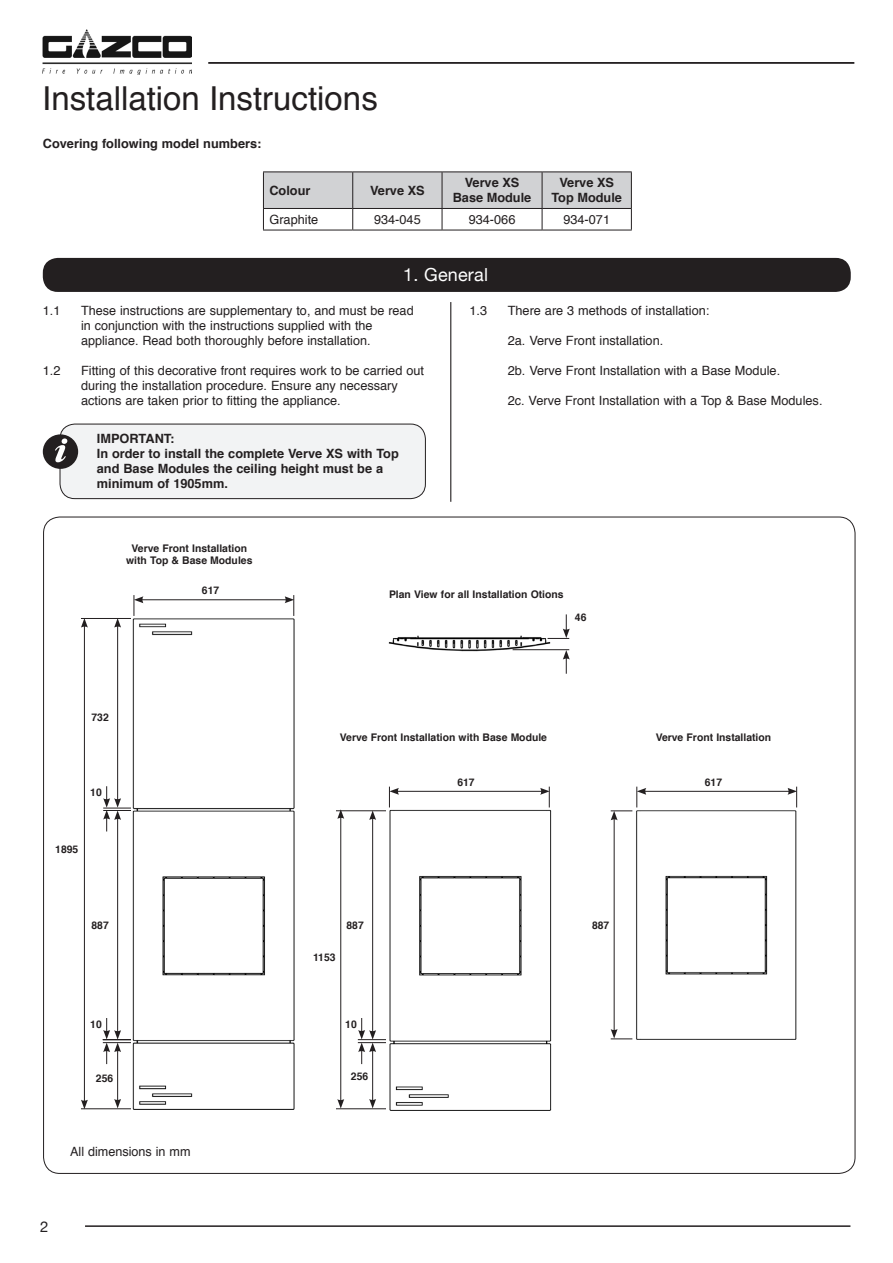
<style>
.page{position:relative;width:893px;height:1263px;background:#fff}
.page>*{position:absolute;margin:0;border:0;box-sizing:border-box;transform-origin:0 0}
.t1{font:33px "Helvetica";color:#231f20}
.Sub_heading{font:18px "Helvetica Neue";letter-spacing:.01em;color:#fff}
.t2{font:15px "Helvetica Neue";color:#231f20}
.Body_copy{font:12.75px/15px "Helvetica";color:#231f20}
.Page_Heading{font:700 12.75px/15px "Helvetica";color:#231f20}
.Body_copy-2{font:700 10.5px "Helvetica";color:#231f20}
</style>
<div class="page">
<hr style="left:85px;top:1225px;width:765px;height:2px;background:#231f20">
<hr style="left:208px;top:62px;width:646px;height:2px;background:#231f20">
<img style="left:43px;top:29px;width:149px;height:46px">
<div style="left:60px;top:424px;width:365px;height:75px;background:#f2f3f4;border-radius:15px"></div>
<div style="left:60px;top:424px;width:366px;height:75px;border:1px solid #231f20;border-radius:15px"></div>
<div style="left:43px;top:434px;width:35px;height:35px;background:#231f20;border-radius:50%"></div>
<svg style="left:55px;top:438px;width:12px;height:24px"></svg>
<div style="left:43px;top:258px;width:808px;height:34px;background:#231f20;border-radius:15px"></div>
<svg style="left:263px;top:172px;width:369px;height:58px"></svg>
<hr style="left:263px;top:230px;width:90px;height:1px;background:#231f20">
<hr style="left:353px;top:230px;width:89px;height:1px;background:#231f20">
<hr style="left:442px;top:230px;width:100px;height:1px;background:#231f20">
<hr style="left:542px;top:230px;width:90px;height:1px;background:#231f20">
<hr style="left:450px;top:302px;width:1px;height:200px;background:#231f20">
<img style="left:118px;top:608px;width:177px;height:501px">
<img style="left:344px;top:786px;width:208px;height:324px">
<img style="left:610px;top:786px;width:188px;height:254px">
<img style="left:388px;top:635px;width:182px;height:17px">
<hr style="left:141px;top:599px;width:146px;height:1px;background:#231f20">
<svg style="left:134px;top:595px;width:9px;height:21px"></svg>
<svg style="left:285px;top:595px;width:9px;height:21px"></svg>
<hr style="left:397px;top:791px;width:146px;height:1px;background:#231f20">
<svg style="left:389px;top:787px;width:10px;height:20px"></svg>
<svg style="left:540px;top:787px;width:10px;height:20px"></svg>
<hr style="left:644px;top:791px;width:146px;height:1px;background:#231f20">
<svg style="left:787px;top:787px;width:10px;height:20px"></svg>
<hr style="left:81px;top:618px;width:50px;height:1px;background:#231f20">
<hr style="left:81px;top:1108px;width:50px;height:1px;background:#231f20">
<hr style="left:336px;top:1108px;width:50px;height:1px;background:#231f20">
<hr style="left:336px;top:810px;width:50px;height:1px;background:#231f20">
<hr style="left:513px;top:649px;width:56px;height:1px;background:#231f20">
<hr style="left:84px;top:625px;width:1px;height:477px;background:#231f20">
<svg style="left:81px;top:619px;width:7px;height:9px"></svg>
<svg style="left:81px;top:1100px;width:7px;height:9px"></svg>
<hr style="left:117px;top:625px;width:1px;height:175px;background:#231f20">
<svg style="left:114px;top:619px;width:7px;height:9px"></svg>
<hr style="left:117px;top:817px;width:1px;height:215px;background:#231f20">
<hr style="left:372px;top:817px;width:1px;height:215px;background:#231f20">
<svg style="left:369px;top:810px;width:7px;height:10px"></svg>
<hr style="left:117px;top:1050px;width:1px;height:51px;background:#231f20">
<svg style="left:114px;top:1099px;width:7px;height:9px"></svg>
<hr style="left:372px;top:1050px;width:1px;height:51px;background:#231f20">
<svg style="left:369px;top:1099px;width:7px;height:9px"></svg>
<hr style="left:340px;top:816px;width:1px;height:285px;background:#231f20">
<svg style="left:337px;top:809px;width:7px;height:10px"></svg>
<svg style="left:337px;top:1099px;width:7px;height:9px"></svg>
<hr style="left:614px;top:818px;width:1px;height:213px;background:#231f20">
<svg style="left:611px;top:787px;width:35px;height:33px"></svg>
<svg style="left:611px;top:1029px;width:21px;height:10px"></svg>
<svg style="left:563px;top:650px;width:7px;height:24px"></svg>
<svg style="left:548px;top:614px;width:22px;height:25px"></svg>
<svg style="left:103px;top:786px;width:28px;height:45px"></svg>
<svg style="left:103px;top:1018px;width:28px;height:46px"></svg>
<svg style="left:358px;top:1018px;width:28px;height:46px"></svg>
<p class="t1" style="left:42px;top:73px;width:337px">Installation Instructions</p>
<p class="Page_Heading" style="left:43px;top:136px;width:220px">Covering following model numbers:</p>
<p class="Page_Heading" style="left:269px;top:183px;width:43px">Colour</p>
<p class="Page_Heading" style="left:370px;top:183px;width:56px">Verve XS</p>
<p class="Page_Heading" style="left:465px;top:176px;width:56px">Verve XS</p>
<p class="Page_Heading" style="left:453px;top:191px;width:80px">Base Module</p>
<p class="Page_Heading" style="left:559px;top:176px;width:56px">Verve XS</p>
<p class="Page_Heading" style="left:551px;top:191px;width:72px">Top Module</p>
<p class="Body_copy" style="left:269px;top:212px;width:50px">Graphite</p>
<p class="Body_copy" style="left:374px;top:212px;width:48px">934-045</p>
<p class="Body_copy" style="left:469px;top:212px;width:48px">934-066</p>
<p class="Body_copy" style="left:563px;top:212px;width:48px">934-071</p>
<p class="Sub_heading" style="left:403px;top:259px;width:86px">1. General</p>
<p class="Body_copy" style="left:43px;top:303px;width:19px">1.1</p>
<p class="Body_copy" style="left:81px;top:303px;width:334px">These instructions are supplementary to, and must be read in conjunction with the instructions supplied with the appliance. Read both thoroughly before installation.</p>
<p class="Body_copy" style="left:43px;top:363px;width:19px">1.2</p>
<p class="Body_copy" style="left:81px;top:363px;width:345px">Fitting of this decorative front requires work to be carried out during the installation procedure. Ensure any necessary actions are taken prior to fitting the appliance.</p>
<p class="Page_Heading" style="left:97px;top:431px;width:303px">IMPORTANT:<br>In order to install the complete Verve XS with Top and Base Modules the ceiling height must be a minimum of 1905mm.</p>
<p class="Body_copy-2" style="left:132px;top:540px;width:117px">Verve Front Installation</p>
<p class="Body_copy-2" style="left:126px;top:552px;width:128px">with Top &amp; Base Modules</p>
<p class="Body_copy" style="left:469px;top:303px;width:19px">1.3</p>
<p class="Body_copy" style="left:508px;top:303px;width:203px">There are 3 methods of installation:</p>
<p class="Body_copy" style="left:508px;top:333px;width:157px">2a. Verve Front installation.</p>
<p class="Body_copy" style="left:508px;top:363px;width:274px">2b. Verve Front Installation with a Base Module.</p>
<p class="Body_copy" style="left:508px;top:393px;width:316px">2c. Verve Front Installation with a Top &amp; Base Modules.</p>
<p class="Body_copy-2" style="left:202px;top:582px;width:19px">617</p>
<p class="Body_copy-2" style="left:389px;top:586px;width:176px">Plan View for all Installation Otions</p>
<p class="Body_copy-2" style="left:575px;top:609px;width:13px">46</p>
<p class="Body_copy-2" style="left:91px;top:708px;width:19px">732</p>
<p class="Body_copy-2" style="left:90px;top:784px;width:13px">10</p>
<p class="Body_copy-2" style="left:55px;top:841px;width:25px">1895</p>
<p class="Body_copy-2" style="left:340px;top:728px;width:209px">Verve Front Installation with Base Module</p>
<p class="Body_copy-2" style="left:656px;top:728px;width:117px">Verve Front Installation</p>
<p class="Body_copy-2" style="left:457px;top:774px;width:19px">617</p>
<p class="Body_copy-2" style="left:705px;top:774px;width:19px">617</p>
<p class="Body_copy-2" style="left:91px;top:916px;width:19px">887</p>
<p class="Body_copy-2" style="left:346px;top:916px;width:19px">887</p>
<p class="Body_copy-2" style="left:592px;top:916px;width:19px">887</p>
<p class="Body_copy-2" style="left:313px;top:949px;width:24px">1153</p>
<p class="Body_copy-2" style="left:90px;top:1016px;width:13px">10</p>
<p class="Body_copy-2" style="left:345px;top:1016px;width:13px">10</p>
<p class="Body_copy-2" style="left:96px;top:1069px;width:19px">256</p>
<p class="Body_copy-2" style="left:351px;top:1068px;width:19px">256</p>
<p class="Body_copy" style="left:70px;top:1144px;width:122px">All dimensions in mm</p>
<p class="t2" style="left:40px;top:1214px;width:10px">2</p>
</div>
